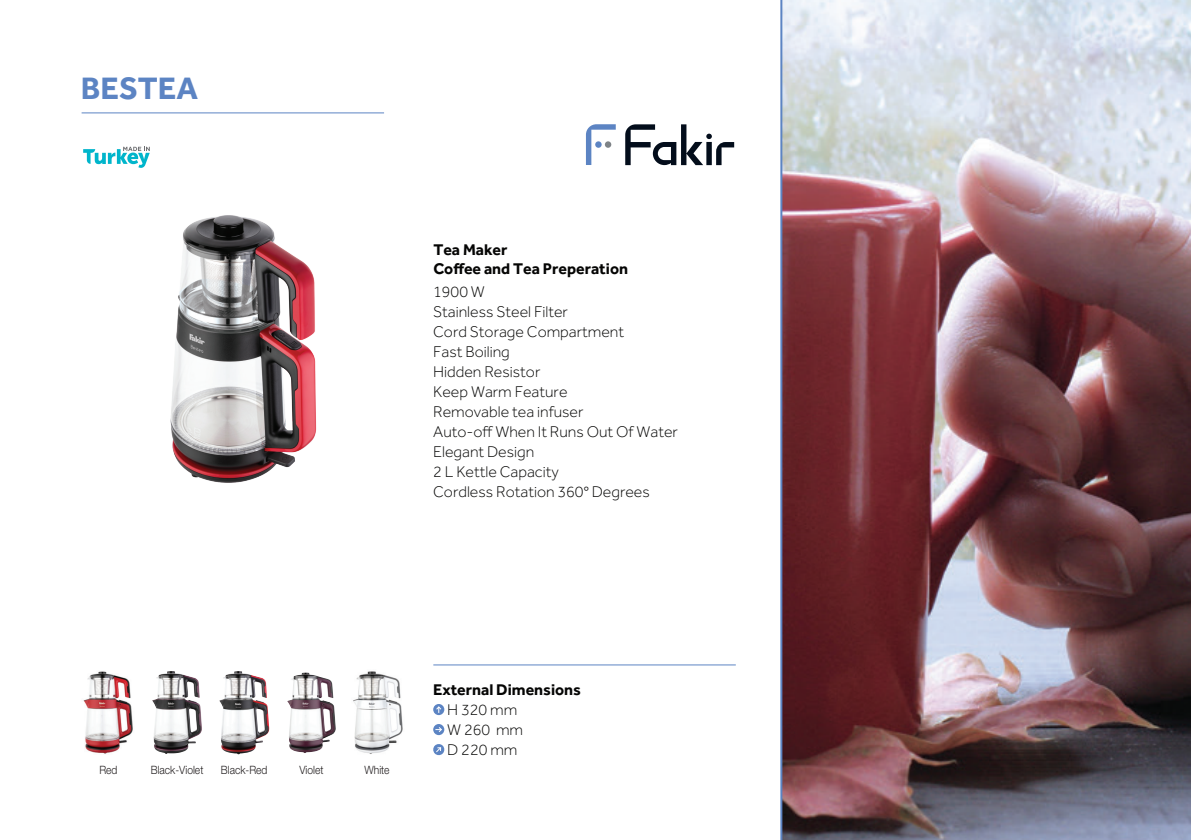
<style>
.page{position:relative;width:1191px;height:840px;background:#fff}
.page>*{position:absolute;margin:0;border:0;box-sizing:border-box;transform-origin:0 0}
.t1{font:700 32px "Effra";color:#5c84c3}
.t2{font:300 16px/20px "Effra";color:#050504}
.t3{font:700 16px/19.2px "Effra";color:#050504}
.t4{font:300 11.4px "Helvetica Neue";color:#231f20;scale:.9 1}
</style>
<div class="page">
<hr style="left:433px;top:664px;width:303px;height:1px;background:#5c84c3">
<hr style="left:82px;top:112px;width:302px;height:1px;background:#5c84c3">
<img style="left:780px;top:0;width:411px;height:839px">
<svg style="left:433px;top:703px;width:11px;height:11px"></svg>
<svg style="left:435px;top:705px;width:7px;height:7px"></svg>
<svg style="left:433px;top:723px;width:11px;height:11px"></svg>
<svg style="left:435px;top:725px;width:8px;height:7px"></svg>
<svg style="left:433px;top:744px;width:12px;height:11px"></svg>
<svg style="left:586px;top:124px;width:30px;height:41px"></svg>
<div style="left:605px;top:141px;width:6px;height:7px;background:#7e8387;border-radius:50%"></div>
<svg style="left:625px;top:124px;width:109px;height:41px"></svg>
<img style="left:170px;top:215px;width:147px;height:268px">
<img style="left:152px;top:671px;width:50px;height:82px">
<img style="left:219px;top:671px;width:50px;height:82px">
<img style="left:353px;top:671px;width:50px;height:83px">
<img style="left:83px;top:671px;width:50px;height:83px">
<img style="left:287px;top:672px;width:49px;height:80px">
<svg style="left:83px;top:147px;width:67px;height:21px"></svg>
<h1 class="t1" style="left:81px;top:68px;width:119px">BESTEA</h1>
<p class="t3" style="left:433px;top:239px;width:196px">Tea Maker<br>Coffee and Tea Preperation</p>
<p class="t2" style="left:433px;top:281px;width:246px">1900 W<br>Stainless Steel Filter<br>Cord Storage Compartment<br>Fast Boiling<br>Hidden Resistor<br>Keep Warm Feature<br>Removable tea infuser<br>Auto-off When It Runs Out Of Water<br>Elegant Design<br>2 L Kettle Capacity<br>Cordless Rotation 360° Degrees</p>
<p class="t4" style="left:99px;top:762px;width:22px">Red</p>
<p class="t4" style="left:151px;top:762px;width:60px">Black-Violet</p>
<p class="t4" style="left:221px;top:762px;width:53px">Black-Red</p>
<p class="t4" style="left:299px;top:762px;width:28px">Violet</p>
<p class="t4" style="left:364px;top:762px;width:29px">White</p>
<p class="t3" style="left:433px;top:679px;width:149px">External Dimensions</p>
<p class="t2" style="left:447px;top:699px;width:77px">H 320 mm<br>W 260 mm<br>D 220 mm</p>
</div>
